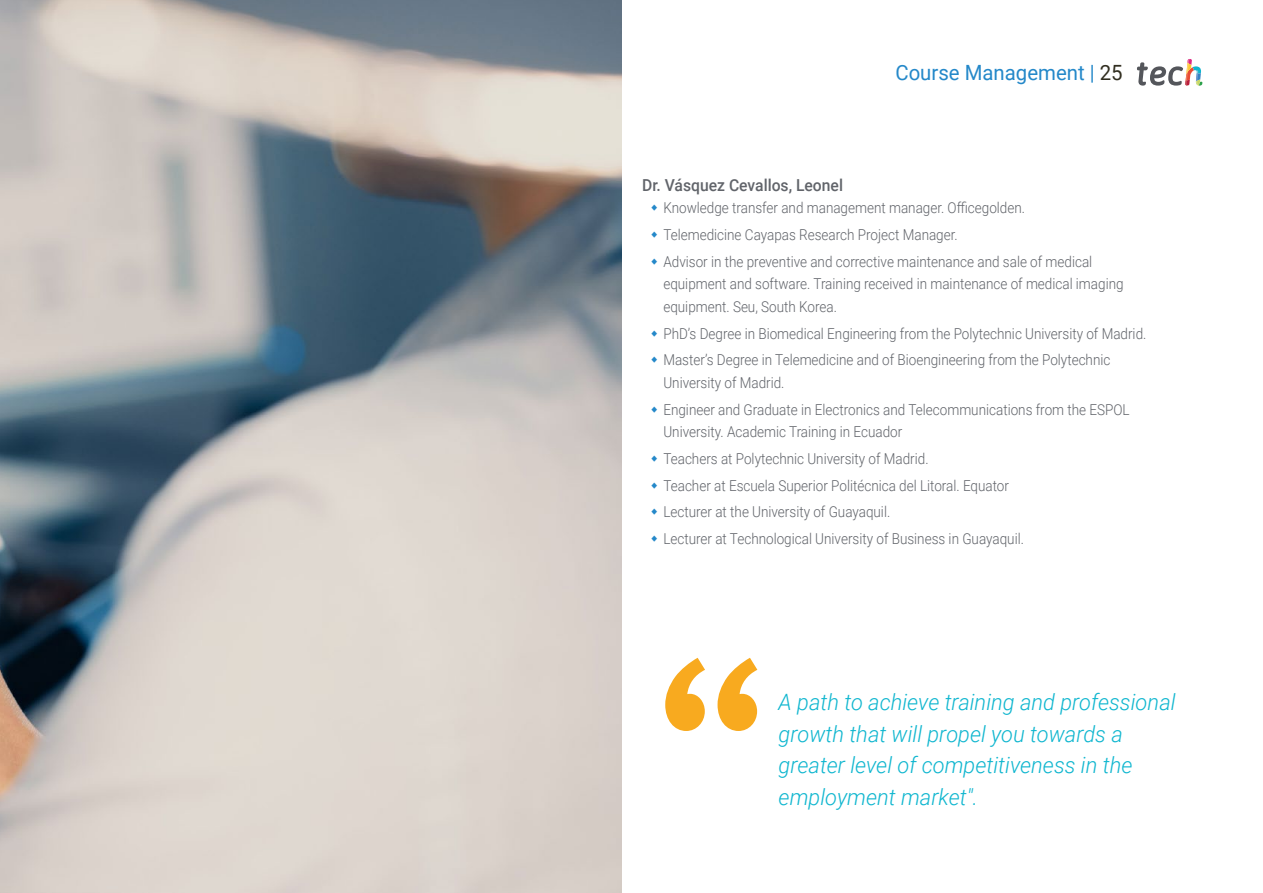
<style>
.page{position:relative;width:1263px;height:893px;background:#fff}
.page>*{position:absolute;margin:0;border:0;box-sizing:border-box;transform-origin:0 0}
.t1{font:italic 300 22.5px/31.5px "Roboto";color:#0fb6cf}
.t2{font:21px "Roboto";color:#2488c9}
.t3{font:500 16.5px "Roboto";color:#61646a;scale:.95 1}
.t4{font:300 15px/26.7px "Roboto";color:#61646a;scale:.9 1}
.s1{color:#312e20}
</style>
<div class="page">
<img style="left:0;top:0;width:622px;height:893px">
<svg style="left:1137px;top:59px;width:65px;height:27px"></svg>
<svg style="left:665px;top:658px;width:92px;height:73px"></svg>
<h2 class="t2" style="left:895px;top:57px;width:229px">Course Management | <span class="s1">25</span></h2>
<p class="t3" style="left:642px;top:174px;width:213px">Dr. Vásquez Cevallos, Leonel</p>
<p class="t4" style="left:663px;top:194px;width:478px">Knowledge transfer and management manager. Officegolden.<br>Telemedicine Cayapas Research Project Manager.<br>Advisor in the preventive and corrective maintenance and sale of medical</p>
<p class="t4" style="left:663px;top:272px;width:513px;line-height:22.5px">equipment and software. Training received in maintenance of medical imaging equipment. Seu, South Korea.</p>
<p class="t4" style="left:663px;top:319px;width:538px">PhD’s Degree in Biomedical Engineering from the Polytechnic University of Madrid.<br>Master’s Degree in Telemedicine and of Bioengineering from the Polytechnic</p>
<p class="t4" style="left:663px;top:369px;width:520px">University of Madrid.<br>Engineer and Graduate in Electronics and Telecommunications from the ESPOL</p>
<p class="t4" style="left:663px;top:418px;width:402px">University. Academic Training in Ecuador<br>Teachers at Polytechnic University of Madrid.<br>Teacher at Escuela Superior Politécnica del Litoral. Equator Lecturer at the University of Guayaquil.<br>Lecturer at Technological University of Business in Guayaquil.</p>
<h1 class="t1" style="left:779px;top:686px;width:398px">A path to achieve training and professional growth that will propel you towards a greater level of competitiveness in the employment market".</h1>
</div>
